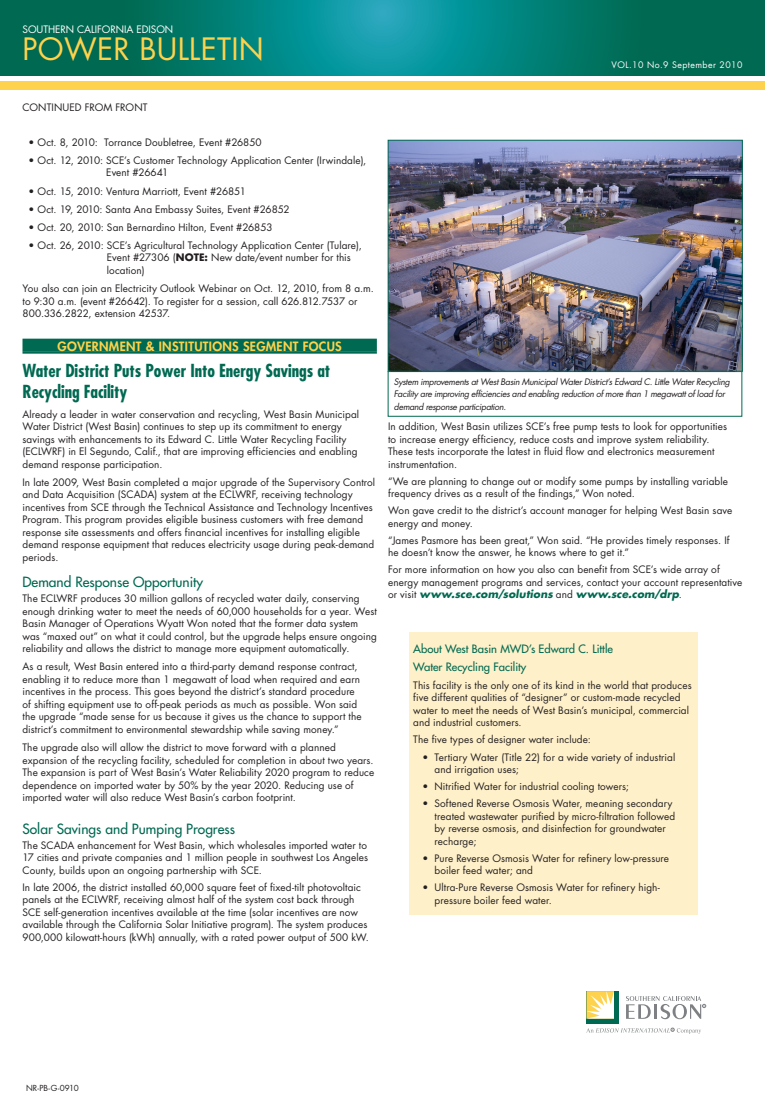
<style>
.page{position:relative;width:765px;height:1103px;background:#fff}
.page>*{position:absolute;margin:0;border:0;box-sizing:border-box;transform-origin:0 0}
.Second_Headline{font:30px "Futura Std";letter-spacing:.01em;color:#fed24c}
.Headline2{font:700 condensed 17.5px/21px "Futura Std";letter-spacing:-.005em;color:#006951}
.Sub_Head{font:500 13.75px "Futura Std";color:#006951}
.PB_Headline_page_1{font:800 12.5px "Futura Std";letter-spacing:.025em;color:#fed24c}
.Sub_Head-2{font:500 11.25px/17.5px "Futura Std";color:#006951}
.Body_Copy{font:italic 700 10.62px "Futura Std";letter-spacing:.01em;color:#006951}
.Body_Copy-2{font:10px/12.5px "Futura Std";letter-spacing:.01em;color:#231f20}
.Side_Bar_Copy{font:10px/12.5px "Futura Std";letter-spacing:.01em;color:#231f20}
.Second_Headline-2{font:10px "Futura Std";letter-spacing:-.005em;color:#fff}
.Body_Copy-3{font:italic 8.75px/12.5px "Futura Std";letter-spacing:-.03em;color:#231f20}
.Volume_Date_page_1{font:8.75px "Futura Std";letter-spacing:.05em;color:#fff}
.Body_Copy-4{font:8.12px "Futura Std";color:#231f20}
.s1{font-weight:700}
.s2{font-weight:400;font-style:normal;font-size:10px;color:#231f20}
</style>
<div class="page">
<svg style="left:0;top:0;width:765px;height:76px;background:#037d72"></svg>
<div style="left:0;top:82px;width:765px;height:8px;background:#fed24c"></div>
<div style="left:22px;top:338px;width:355px;height:13px;background:#006951"></div>
<hr style="left:22px;top:351px;width:355px;height:2px;background:#006951">
<div style="left:586px;top:991px;width:33px;height:32px;background:#006951"></div>
<svg style="left:586px;top:1028px;width:115px;height:5px"></svg>
<svg style="left:626px;top:996px;width:80px;height:23px"></svg>
<svg style="left:586px;top:991px;width:28px;height:27px"></svg>
<div style="left:409px;top:632px;width:289px;height:282px;background:#fef0c9"></div>
<div style="left:388px;top:371px;width:354px;height:45px;border:1px solid #006951"></div>
<img style="left:390px;top:142px;width:350px;height:227px">
<div style="left:388px;top:140px;width:354px;height:231px;border:1px solid #006951"></div>
<p class="Second_Headline-2" style="left:22px;top:23px;width:152px">SOUTHERN CALIFORNIA EDISON</p>
<p class="Second_Headline" style="left:22px;top:30px;width:243px">POWER BULLETIN</p>
<p class="Volume_Date_page_1" style="left:611px;top:59px;width:133px">VOL.10 No.9 September 2010</p>
<p class="Body_Copy-2" style="left:22px;top:101px;width:126px">CONTINUED FROM FRONT</p>
<p class="Body_Copy-2" style="left:29px;top:136px;width:235px">• Oct. 8, 2010: Torrance Doubletree, Event #26850</p>
<p class="Body_Copy-2" style="left:106px;top:154px;width:262px;text-indent:-78px">• Oct. 12, 2010: SCE’s Customer Technology Application Center (Irwindale),<br>Event #26641</p>
<p class="Body_Copy-2" style="left:29px;top:185px;width:219px">• Oct. 15, 2010: Ventura Marriott, Event #26851</p>
<p class="Body_Copy-2" style="left:29px;top:203px;width:263px">• Oct. 19, 2010: Santa Ana Embassy Suites, Event #26852</p>
<p class="Body_Copy-2" style="left:29px;top:221px;width:245px">• Oct. 20, 2010: San Bernardino Hilton, Event #26853</p>
<p class="Body_Copy-2" style="left:107px;top:239px;width:256px;text-indent:-78px">• Oct. 26, 2010: SCE’s Agricultural Technology Application Center (Tulare),<br>Event #27306 (<span class="s1">NOTE:</span> New date/event number for this location)</p>
<p class="Body_Copy-2" style="left:22px;top:282px;width:353px">You also can join an Electricity Outlook Webinar on Oct. 12, 2010, from 8 a.m. to 9:30 a.m. (event #26642). To register for a session, call 626.812.7537 or<br>800.336.2822, extension 42537.</p>
<p class="PB_Headline_page_1" style="left:57px;top:338px;width:37px">GOVERN</p>
<p class="PB_Headline_page_1" style="left:109px;top:338px;width:19px">MENT</p>
<p class="PB_Headline_page_1" style="left:146px;top:338px;width:41px">&amp; INSTITUTION</p>
<p class="PB_Headline_page_1" style="left:232px;top:338px;width:53px">S SEGMENT</p>
<p class="PB_Headline_page_1" style="left:303px;top:338px;width:16px">FOCU</p>
<p class="PB_Headline_page_1" style="left:335px;top:338px;width:8px">S</p>
<p class="Headline2" style="left:22px;top:360px;width:309px">Water District Puts Power Into Energy Savings at<br>Recycling Facility</p>
<p class="Body_Copy-2" style="left:22px;top:408px;width:338px">Already a leader in water conservation and recycling, West Basin Municipal Water District (West Basin) continues to step up its commitment to energy savings with enhancements to its Edward C. Little Water Recycling Facility (ECLWRF) in El Segundo, Calif., that are improving efficiencies and enabling demand response participation.</p>
<p class="Body_Copy-2" style="left:22px;top:476px;width:354px">In late 2009, West Basin completed a major upgrade of the Supervisory Control and Data Acquisition (SCADA) system at the ECLWRF, receiving technology incentives from SCE through the Technical Assistance and Technology Incentives Program. This program provides eligible business customers with free demand response site assessments and offers financial incentives for installing eligible demand response equipment that reduces electricity usage during peak-demand periods.</p>
<p class="Sub_Head" style="left:22px;top:573px;width:182px">Demand Response Opportunity</p>
<p class="Body_Copy-2" style="left:22px;top:592px;width:356px">The ECLWRF produces 30 million gallons of recycled water daily, conserving enough drinking water to meet the needs of 60,000 households for a year. West Basin Manager of Operations Wyatt Won noted that the former data system was “maxed out” on what it could control, but the upgrade helps ensure ongoing reliability and allows the district to manage more equipment automatically.</p>
<p class="Body_Copy-2" style="left:22px;top:660px;width:341px">As a result, West Basin entered into a third-party demand response contract, enabling it to reduce more than 1 megawatt of load when required and earn incentives in the process. This goes beyond the district’s standard procedure of shifting equipment use to off-peak periods as much as possible. Won said the upgrade “made sense for us because it gives us the chance to support the district’s commitment to environmental stewardship while saving money.”</p>
<p class="Body_Copy-2" style="left:22px;top:741px;width:353px">The upgrade also will allow the district to move forward with a planned expansion of the recycling facility, scheduled for completion in about two years.<br>The expansion is part of West Basin’s Water Reliability 2020 program to reduce dependence on imported water by 50% by the year 2020. Reducing use of imported water will also reduce West Basin’s carbon footprint.</p>
<p class="Sub_Head" style="left:22px;top:820px;width:214px">Solar Savings and Pumping Progress</p>
<p class="Body_Copy-2" style="left:22px;top:839px;width:347px;text-align:justify">The SCADA enhancement for West Basin, which wholesales imported water to 17 cities and private companies and 1 million people in southwest Los Angeles County, builds upon an ongoing partnership with SCE.</p>
<p class="Body_Copy-2" style="left:22px;top:881px;width:348px">In late 2006, the district installed 60,000 square feet of fixed-tilt photovoltaic panels at the ECLWRF, receiving almost half of the system cost back through SCE self-generation incentives available at the time (solar incentives are now available through the California Solar Initiative program). The system produces 900,000 kilowatt-hours (kWh) annually, with a rated power output of 500 kW.</p>
<p class="Body_Copy-3" style="left:394px;top:375px;width:337px">System improvements at West Basin Municipal Water District’s Edward C. Little Water Recycling<br>Facility are improving efficiencies and enabling reduction of more than 1 megawatt of load for demand response participation.</p>
<p class="Body_Copy-2" style="left:388px;top:420px;width:341px">In addition, West Basin utilizes SCE’s free pump tests to look for opportunities to increase energy efficiency, reduce costs and improve system reliability.<br>These tests incorporate the latest in fluid flow and electronics measurement instrumentation.</p>
<p class="Body_Copy-2" style="left:388px;top:475px;width:341px">“We are planning to change out or modify some pumps by installing variable frequency drives as a result of the findings,” Won noted.</p>
<p class="Body_Copy-2" style="left:388px;top:504px;width:346px">Won gave credit to the district’s account manager for helping West Basin save energy and money.</p>
<p class="Body_Copy-2" style="left:388px;top:534px;width:343px">“James Pasmore has been great,” Won said. “He provides timely responses. If he doesn’t know the answer, he knows where to get it.”</p>
<p class="Body_Copy-2" style="left:388px;top:563px;width:356px">For more information on how you also can benefit from SCE’s wide array of energy management programs and services, contact your account representative</p>
<p class="Body_Copy" style="left:388px;top:587px;width:295px"><span class="s2">or visit</span> www.sce.com/solutions <span class="s2">and</span> www.sce.com/drp<span class="s2">.</span></p>
<p class="Sub_Head-2" style="left:413px;top:640px;width:201px">About West Basin MWD’s Edward C. Little<br>Water Recycling Facility</p>
<p class="Side_Bar_Copy" style="left:413px;top:679px;width:280px">This facility is the only one of its kind in the world that produces five different qualities of “designer” or custom-made recycled water to meet the needs of West Basin’s municipal, commercial and industrial customers.</p>
<p class="Side_Bar_Copy" style="left:413px;top:733px;width:179px">The five types of designer water include:</p>
<p class="Side_Bar_Copy" style="left:435px;top:750px;width:242px;text-indent:-12px">• Tertiary Water (Title 22) for a wide variety of industrial and irrigation uses;</p>
<p class="Side_Bar_Copy" style="left:422px;top:780px;width:208px">• Nitrified Water for industrial cooling towers;</p>
<p class="Side_Bar_Copy" style="left:435px;top:797px;width:242px;text-indent:-12px">• Softened Reverse Osmosis Water, meaning secondary treated wastewater purified by micro-filtration followed by reverse osmosis, and disinfection for groundwater recharge;</p>
<p class="Side_Bar_Copy" style="left:435px;top:851px;width:236px;text-indent:-12px">• Pure Reverse Osmosis Water for refinery low-pressure boiler feed water; and</p>
<p class="Side_Bar_Copy" style="left:435px;top:881px;width:227px;text-indent:-12px">• Ultra-Pure Reverse Osmosis Water for refinery high&shy;pressure boiler feed water.</p>
<p class="Body_Copy-4" style="left:26px;top:1082px;width:54px">NR-PB-G-0910</p>
</div>
